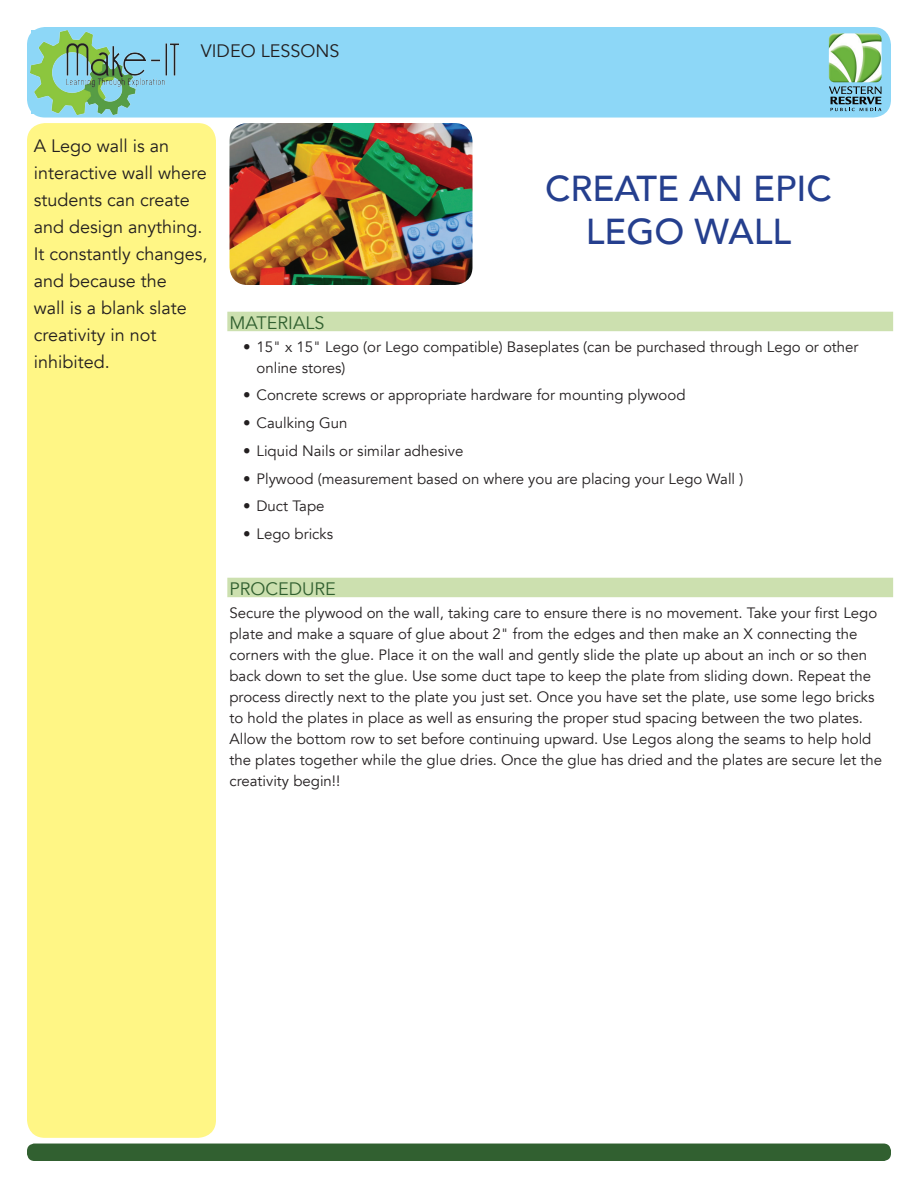
<style>
.page{position:relative;width:918px;height:1188px;background:#fff}
.page>*{position:absolute;margin:0;border:0;box-sizing:border-box;transform-origin:0 0}
.t1{font:500 36px/43.2px "Avenir";color:#253f8e;text-align:center}
.t2{font:18px/27px "Avenir";color:#231f20}
.t3{font:18px "Avenir";color:#316030}
.t4{font:15px/21px "Avenir";color:#231f20}
</style>
<div class="page">
<div style="left:27px;top:27px;width:864px;height:91px;background:#8dd7f7;border-radius:18px"></div>
<img style="left:31px;top:30px;width:147px;height:84px">
<svg style="left:829px;top:86px;width:53px;height:25px"></svg>
<img style="left:829px;top:33px;width:53px;height:49px">
<div style="left:27px;top:1144px;width:864px;height:17px;background:#316030;border-radius:8px"></div>
<div style="left:27px;top:123px;width:189px;height:1015px;background:#fff685;border-radius:18px"></div>
<img style="left:230px;top:123px;width:242px;height:162px">
<div style="left:227px;top:312px;width:666px;height:19px;background:#cce0af"></div>
<div style="left:227px;top:578px;width:666px;height:19px;background:#cce0af"></div>
<p class="t2" style="left:201px;top:38px;width:140px">Vi deo Lessons</p>
<p class="t2" style="left:34px;top:132px;width:175px">A Lego wall is an interactive wall where students can create and design anything.<br>It constantly changes, and because the<br>wall is a blank slate creativity in not inhibited.</p>
<h1 class="t1" style="left:545px;top:165px;width:286px">CREATE AN EPIC<br>LEGO WALL</h1>
<p class="t3" style="left:230px;top:312px;width:96px">Materials</p>
<p class="t4" style="left:256px;top:336px;width:604px;text-indent:-14px">• 15" x 15" Lego (or Lego compatible) Baseplates (can be purchased through Lego or other online stores)</p>
<p class="t4" style="left:243px;top:385px;width:444px">• Concrete screws or appropriate hardware for mounting plywood</p>
<p class="t4" style="left:243px;top:413px;width:106px">• Caulking Gun</p>
<p class="t4" style="left:243px;top:441px;width:222px">• Liquid Nails or similar adhesive</p>
<p class="t4" style="left:243px;top:468px;width:502px">• Plywood (measurement based on where you are placing your Lego Wall )</p>
<p class="t4" style="left:243px;top:496px;width:83px">• Duct Tape</p>
<p class="t4" style="left:243px;top:524px;width:92px">• Lego bricks</p>
<p class="t3" style="left:230px;top:578px;width:108px">procedure</p>
<p class="t4" style="left:230px;top:602px;width:654px">Secure the plywood on the wall, taking care to ensure there is no movement. Take your first Lego plate and make a square of glue about 2" from the edges and then make an X connecting the corners with the glue. Place it on the wall and gently slide the plate up about an inch or so then back down to set the glue. Use some duct tape to keep the plate from sliding down. Repeat the process directly next to the plate you just set. Once you have set the plate, use some lego bricks to hold the plates in place as well as ensuring the proper stud spacing between the two plates.<br>Allow the bottom row to set before continuing upward. Use Legos along the seams to help hold the plates together while the glue dries. Once the glue has dried and the plates are secure let the creativity begin!!</p>
</div>
